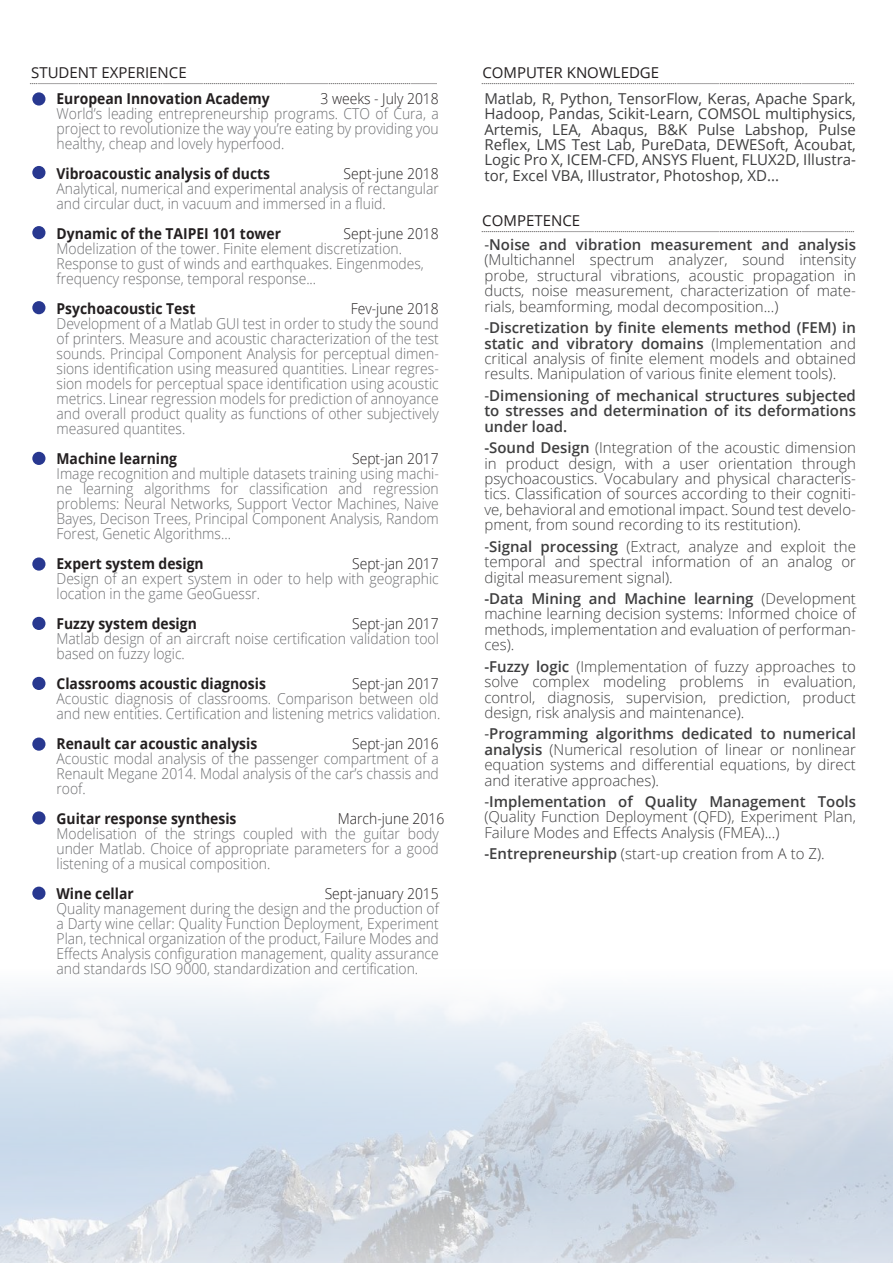
<style>
.page{position:relative;width:893px;height:1263px;background:#fff}
.page>*{position:absolute;margin:0;border:0;box-sizing:border-box;transform-origin:0 0}
.t1{font:300 15px/15px "Open Sans";color:#6c6d70;text-align:justify;scale:.93 1}
.t2{font:300 15px/15.5px "Open Sans";color:#3e3e3f;text-align:justify}
.t3{font:15px/15.5px "Open Sans";color:#3e3e3f;text-align:justify}
.t4{font:700 15px "Open Sans";color:#231f20;scale:.93 1}
.t5{font:300 15px "Open Sans";color:#231f20;scale:.93 1}
.t6{font:600 15px/15.5px "Open Sans";color:#3e3e3f;text-align:justify}
.t7{font:15px "Open Sans";color:#231f20}
.t8{font:9px "Myanmar MN";color:#231f20}
.s1{font-weight:400}
.s2{font-weight:600}
</style>
<div class="page">
<svg style="left:0;top:811px;width:893px;height:452px"></svg>
<div style="left:32px;top:226px;width:13px;height:13px;background:#283890;border-radius:50%"></div>
<div style="left:32px;top:452px;width:13px;height:13px;background:#283890;border-radius:50%"></div>
<div style="left:32px;top:677px;width:13px;height:13px;background:#283890;border-radius:50%"></div>
<div style="left:32px;top:557px;width:13px;height:14px;background:#283890;border-radius:50%"></div>
<div style="left:32px;top:617px;width:13px;height:13px;background:#283890;border-radius:50%"></div>
<div style="left:32px;top:737px;width:13px;height:14px;background:#283890;border-radius:50%"></div>
<div style="left:32px;top:166px;width:13px;height:13px;background:#283890;border-radius:50%"></div>
<div style="left:32px;top:811px;width:13px;height:13px;background:#283890;border-radius:50%"></div>
<div style="left:32px;top:887px;width:13px;height:13px;background:#283890;border-radius:50%"></div>
<div style="left:32px;top:92px;width:13px;height:14px;background:#283890;border-radius:50%"></div>
<div style="left:32px;top:301px;width:13px;height:13px;background:#283890;border-radius:50%"></div>
<p class="t7" style="left:31px;top:62px;width:157px">STUDENT EXPERIENCE</p>
<p class="t4" style="left:57px;top:88px;width:231px">European Innovation Academy</p>
<p class="t5" style="left:320px;top:88px;width:129px">3 weeks - July 2018</p>
<p class="t1" style="left:57px;top:105px;width:413px">World’s leading entrepreneurship programs. CTO of Cura, a project to revolutionize the way you’re eating by providing you healthy, cheap and lovely hyperfood.</p>
<p class="t4" style="left:57px;top:163px;width:231px">Vibroacoustic analysis of ducts</p>
<p class="t5" style="left:344px;top:163px;width:104px">Sept-june 2018</p>
<p class="t1" style="left:57px;top:180px;width:413px">Analytical, numerical and experimental analysis of rectangular and circular duct, in vacuum and immersed in a fluid.</p>
<p class="t4" style="left:57px;top:223px;width:243px">Dynamic of the TAIPEI 101 tower</p>
<p class="t5" style="left:344px;top:223px;width:104px">Sept-june 2018</p>
<p class="t1" style="left:57px;top:240px;width:397px;text-align:left">Modelization of the tower. Finite element discretization.<br>Response to gust of winds and earthquakes. Eingenmodes, frequency response, temporal response...</p>
<p class="t4" style="left:57px;top:298px;width:151px">Psychoacoustic Test</p>
<p class="t5" style="left:351px;top:298px;width:96px">Fev-june 2018</p>
<p class="t1" style="left:57px;top:315px;width:413px">Development of a Matlab GUI test in order to study the sound of printers. Measure and acoustic characterization of the test sounds. Principal Component Analysis for perceptual dimen&shy;sions identification using measured quantities. Linear regres&shy;sion models for perceptual space identification using acoustic metrics. Linear regression models for prediction of annoyance and overall product quality as functions of other subjectively measured quantites.</p>
<p class="t4" style="left:57px;top:448px;width:131px">Machine learning</p>
<p class="t5" style="left:352px;top:448px;width:95px">Sept-jan 2017</p>
<p class="t1" style="left:57px;top:465px;width:413px">Image recognition and multiple datasets training using machi&shy;ne learning algorithms for classification and regression problems: Neural Networks, Support Vector Machines, Naive Bayes, Decison Trees, Principal Component Analysis, Random Forest, Genetic Algorithms...</p>
<p class="t4" style="left:57px;top:553px;width:160px">Expert system design</p>
<p class="t5" style="left:352px;top:553px;width:95px">Sept-jan 2017</p>
<p class="t1" style="left:57px;top:570px;width:413px">Design of an expert system in oder to help with geographic location in the game GeoGuessr.</p>
<p class="t4" style="left:57px;top:613px;width:152px">Fuzzy system design</p>
<p class="t5" style="left:352px;top:613px;width:95px">Sept-jan 2017</p>
<p class="t1" style="left:57px;top:630px;width:413px">Matlab design of an aircraft noise certification validation tool based on fuzzy logic.</p>
<p class="t4" style="left:57px;top:673px;width:227px">Classrooms acoustic diagnosis</p>
<p class="t5" style="left:352px;top:673px;width:95px">Sept-jan 2017</p>
<p class="t1" style="left:57px;top:690px;width:414px">Acoustic diagnosis of classrooms. Comparison between old and new entities. Certification and listening metrics validation.</p>
<p class="t4" style="left:57px;top:733px;width:217px">Renault car acoustic analysis</p>
<p class="t5" style="left:352px;top:733px;width:95px">Sept-jan 2016</p>
<p class="t1" style="left:57px;top:750px;width:413px">Acoustic modal analysis of the passenger compartment of a Renault Megane 2014. Modal analysis of the car’s chassis and roof.</p>
<p class="t4" style="left:57px;top:808px;width:195px">Guitar response synthesis</p>
<p class="t5" style="left:338px;top:808px;width:116px">March-june 2016</p>
<p class="t1" style="left:57px;top:825px;width:413px">Modelisation of the strings coupled with the guitar body under Matlab. Choice of appropriate parameters for a good listening of a musical composition.</p>
<p class="t4" style="left:57px;top:883px;width:85px">Wine cellar</p>
<p class="t5" style="left:325px;top:883px;width:124px">Sept-january 2015</p>
<p class="t1" style="left:57px;top:900px;width:413px">Quality management during the design and the production of a Darty wine cellar: Quality Function Deployment, Experiment Plan, technical organization of the product, Failure Modes and Effects Analysis configuration management, quality assurance and standards ISO 9000, standardization and certification.</p>
<p class="t8" style="left:30px;top:76px;width:409px">..........................................................................................................................................................................................................</p>
<p class="t7" style="left:482px;top:62px;width:178px">COMPUTER KNOWLEDGE</p>
<p class="t8" style="left:481px;top:76px;width:374px">.........................................................................................................................................................................................</p>
<p class="t3" style="left:484px;top:90px;width:373px">Matlab, R, Python, TensorFlow, Keras, Apache Spark, Hadoop, Pandas, Scikit-Learn, COMSOL multiphysics, Artemis, LEA, Abaqus, B&amp;K Pulse Labshop, Pulse Reflex, LMS Test Lab, PureData, DEWESoft, Acoubat, Logic Pro X, ICEM-CFD, ANSYS Fluent, FLUX2D, Illustra&shy;tor, Excel VBA, Illustrator, Photoshop, XD...</p>
<p class="t7" style="left:482px;top:211px;width:99px">COMPETENCE</p>
<p class="t8" style="left:481px;top:223px;width:374px">.........................................................................................................................................................................................</p>
<p class="t2" style="left:484px;top:236px;width:373px"><span class="s1">-</span><span class="s2">Noise and vibration measurement and analysis </span>(Multichannel spectrum analyzer, sound intensity probe, structural vibrations, acoustic propagation in ducts, noise measurement, characterization of mate&shy;rials, beamforming, modal decomposition...)</p>
<p class="t2" style="left:484px;top:319px;width:373px"><span class="s1">-</span><span class="s2">Discretization by finite elements method (FEM) in static and vibratory domains</span> (Implementation and critical analysis of finite element models and obtained results. Manipulation of various finite element tools).</p>
<p class="t6" style="left:484px;top:387px;width:373px"><span class="s1">-</span>Dimensioning of mechanical structures subjected to stresses and determination of its deformations under load.</p>
<p class="t2" style="left:484px;top:439px;width:373px"><span class="s2">-Sound Design</span> (Integration of the acoustic dimension in product design, with a user orientation through psychoacoustics. Vocabulary and physical characteris&shy;tics. Classification of sources according to their cogniti&shy;ve, behavioral and emotional impact. Sound test develo&shy;pment, from sound recording to its restitution).</p>
<p class="t2" style="left:484px;top:538px;width:373px"><span class="s1">-</span><span class="s2">Signal processing</span> (Extract, analyze and exploit the temporal and spectral information of an analog or digital measurement signal).</p>
<p class="t2" style="left:484px;top:590px;width:373px"><span class="s2">-Data Mining and Machine learning</span> (Development machine learning decision systems: Informed choice of methods, implementation and evaluation of performan&shy;ces).</p>
<p class="t2" style="left:484px;top:658px;width:373px"><span class="s2">-Fuzzy logic</span> (Implementation of fuzzy approaches to solve complex modeling problems in evaluation, control, diagnosis, supervision, prediction, product design, risk analysis and maintenance).</p>
<p class="t2" style="left:484px;top:726px;width:373px"><span class="s1">-</span><span class="s2">Programming algorithms dedicated to numerical analysis</span> (Numerical resolution of linear or nonlinear equation systems and differential equations, by direct and iterative approaches).</p>
<p class="t2" style="left:484px;top:793px;width:373px"><span class="s1">-</span><span class="s2">Implementation of Quality Management Tools </span>(Quality Function Deployment (QFD), Experiment Plan, Failure Modes and Effects Analysis (FMEA)...)</p>
<p class="t2" style="left:484px;top:846px;width:342px"><span class="s2">-Entrepreneurship</span> (start-up creation from A to Z).</p>
</div>
